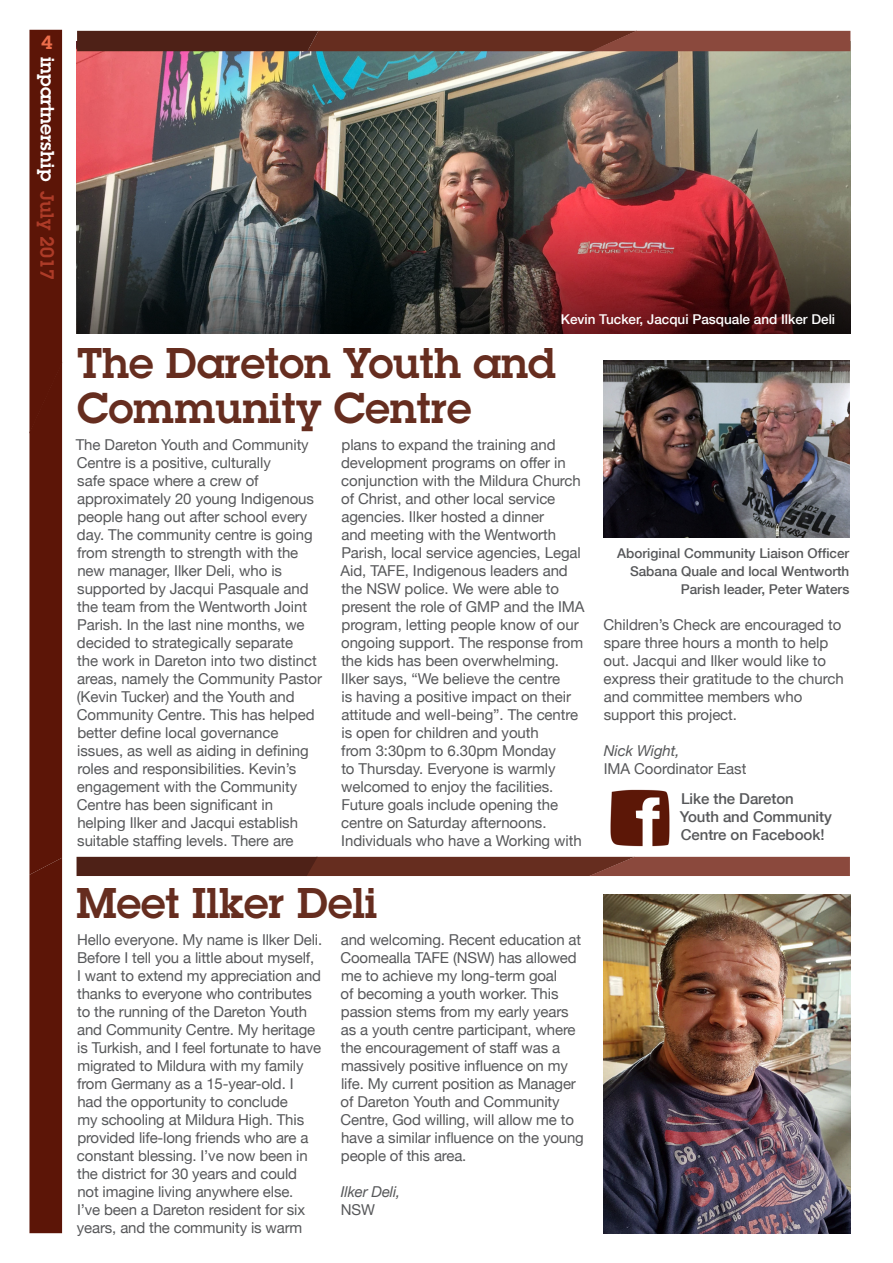
<style>
.page{position:relative;width:893px;height:1263px;background:#fff}
.page>*{position:absolute;margin:0;border:0;box-sizing:border-box;transform-origin:0 0}
.Article_Heading_IMA{font:600 42px/45px "Lubalin Graph";color:#662d1f}
.t1{font:600 18.75px "Lubalin Graph";color:#fff}
.t2{font:600 18.75px "Lubalin Graph";color:#ee6e4b}
.Body{font:15px/18px "Helvetica Neue";letter-spacing:-.005em;color:#57585a}
.Body-2{font:500 15px/18px "Helvetica Neue";letter-spacing:-.005em;color:#57585a}
.Body-3{font:italic 15px/18px "Helvetica Neue";letter-spacing:-.01em;color:#57585a}
.Caption__black{font:500 13.5px/18px "Helvetica Neue";color:#57585a;text-align:right}
.Caption__white__righ{font:500 13.5px "Helvetica Neue";color:#fff}
.s1{color:#c24530}
.s2{font-style:normal}
.s3{font-style:italic}
</style>
<div class="page">
<svg style="left:29px;top:30px;width:33px;height:1203px;background:#631f11"></svg>
<img style="left:604px;top:894px;width:246px;height:339px">
<img style="left:77px;top:51px;width:773px;height:150px">
<img style="left:77px;top:201px;width:773px;height:133px">
<svg style="left:77px;top:31px;width:773px;height:20px;background:#6a3125"></svg>
<svg style="left:77px;top:857px;width:773px;height:19px;background:#6a3225"></svg>
<img style="left:604px;top:360px;width:245px;height:178px">
<img style="left:610px;top:789px;width:60px;height:58px">
<p class="t2" style="left:41px;top:30px;width:12px">4</p>
<p class="t1" style="left:60px;top:57px;width:224px;rotate:90deg">inpartnership <span class="s1">July 2017</span></p>
<p class="Caption__white__righ" style="left:561px;top:311px;width:276px">Kevin Tucker, Jacqui Pasquale and Ilker Deli</p>
<p class="Article_Heading_IMA" style="left:77px;top:340px;width:480px">The Dareton Youth and<br>Community Centre</p>
<p class="Body" style="left:76px;top:436px;width:248px">The Dareton Youth and Community Centre is a positive, culturally<br>safe space where a crew of approximately 20 young Indigenous people hang out after school every day. The community centre is going from strength to strength with the new manager, Ilker Deli, who is supported by Jacqui Pasquale and the team from the Wentworth Joint Parish. In the last nine months, we decided to strategically separate<br>the work in Dareton into two distinct areas, namely the Community Pastor (Kevin Tucker) and the Youth and Community Centre. This has helped better define local governance issues, as well as aiding in defining roles and responsibilities. Kevin’s engagement with the Community Centre has been significant in helping Ilker and Jacqui establish suitable staffing levels. There are</p>
<p class="Body" style="left:340px;top:436px;width:246px">plans to expand the training and development programs on offer in conjunction with the Mildura Church of Christ, and other local service agencies. Ilker hosted a dinner<br>and meeting with the Wentworth Parish, local service agencies, Legal Aid, TAFE, Indigenous leaders and the NSW police. We were able to present the role of GMP and the IMA program, letting people know of our ongoing support. The response from the kids has been overwhelming.<br>Ilker says, “We believe the centre<br>is having a positive impact on their attitude and well-being”. The centre is open for children and youth<br>from 3:30pm to 6.30pm Monday<br>to Thursday. Everyone is warmly welcomed to enjoy the facilities.<br>Future goals include opening the centre on Saturday afternoons.<br>Individuals who have a Working with</p>
<p class="Article_Heading_IMA" style="left:77px;top:880px;width:302px">Meet Ilker Deli</p>
<p class="Body" style="left:77px;top:931px;width:247px">Hello everyone. My name is Ilker Deli.<br>Before I tell you a little about myself,<br>I want to extend my appreciation and thanks to everyone who contributes to the running of the Dareton Youth and Community Centre. My heritage is Turkish, and I feel fortunate to have migrated to Mildura with my family from Germany as a 15-year-old. I had the opportunity to conclude<br>my schooling at Mildura High. This provided life-long friends who are a constant blessing. I’ve now been in the district for 30 years and could<br>not imagine living anywhere else.<br>I’ve been a Dareton resident for six years, and the community is warm</p>
<p class="Body" style="left:340px;top:931px;width:245px">and welcoming. Recent education at<br>Coomealla TAFE (NSW) has allowed me to achieve my long-term goal<br>of becoming a youth worker. This passion stems from my early years as a youth centre participant, where the encouragement of staff was a massively positive influence on my life. My current position as Manager of Dareton Youth and Community<br>Centre, God willing, will allow me to have a similar influence on the young people of this area.</p>
<p class="Body-3" style="left:341px;top:1183px;width:61px">Ilker Deli,<br><span class="s2">NSW</span></p>
<p class="Caption__black" style="left:617px;top:544px;width:234px">Aboriginal Community Liaison Officer<br>Sabana Quale and local Wentworth<br>Parish leader, Peter Waters</p>
<p class="Body" style="left:603px;top:616px;width:242px">Children’s Check are encouraged to spare three hours a month to help out. Jacqui and Ilker would like to express their gratitude to the church and committee members who support this project.</p>
<p class="Body" style="left:604px;top:742px;width:144px"><span class="s3">Nick Wight,<br></span>IMA Coordinator East</p>
<p class="Body-2" style="left:680px;top:790px;width:153px">Like the Dareton<br>Youth and Community<br>Centre on Facebook!</p>
</div>
